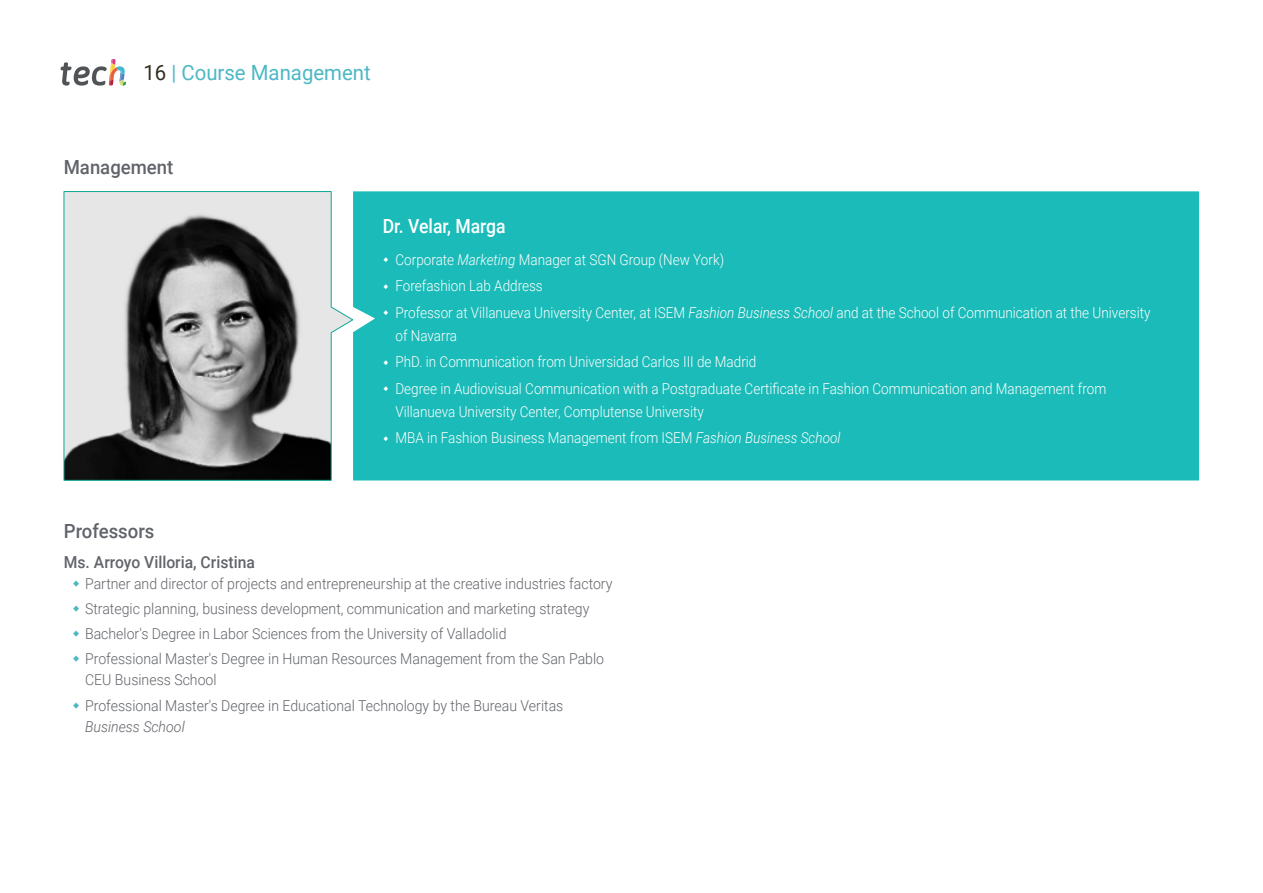
<style>
.page{position:relative;width:1263px;height:893px;background:#fff}
.page>*{position:absolute;margin:0;border:0;box-sizing:border-box;transform-origin:0 0}
.t1{font:21px "Roboto";color:#4db7c5}
.t2{font:500 19.5px "Roboto";color:#61646a;scale:.95 1}
.t3{font:500 19.5px "Roboto";color:#fff;scale:.9 1}
.t4{font:500 16.5px "Roboto";color:#61646a;scale:.95 1}
.t5{font:300 15px/26.7px "Roboto";color:#fff;scale:.9 1}
.t6{font:300 15px/25.2px "Roboto";color:#61646a;scale:.94 1}
.t7{font:italic 300 15px "Roboto";color:#61646a;scale:.94 1}
.s1{color:#312e20}
.s2{font-style:italic}
</style>
<div class="page">
<svg style="left:61px;top:59px;width:65px;height:27px"></svg>
<div style="left:353px;top:191px;width:846px;height:289px;background:#1abbb8"></div>
<svg style="left:64px;top:191px;width:289px;height:290px;background:#999b9b"></svg>
<svg style="left:384px;top:257px;width:4px;height:5px"></svg>
<svg style="left:384px;top:284px;width:4px;height:5px"></svg>
<svg style="left:384px;top:310px;width:4px;height:5px"></svg>
<svg style="left:384px;top:360px;width:4px;height:5px"></svg>
<svg style="left:384px;top:386px;width:4px;height:5px"></svg>
<svg style="left:384px;top:436px;width:4px;height:5px"></svg>
<h1 class="t1" style="left:144px;top:57px;width:229px"><span class="s1">16</span> | Course Management</h1>
<h2 class="t2" style="left:64px;top:154px;width:117px">Management</h2>
<h2 class="t3" style="left:383px;top:212px;width:138px">Dr. Velar, Marga</h2>
<p class="t5" style="left:395px;top:245px;width:840px">Corporate <span class="s2">Marketing</span> Manager at SGN Group (New York)<br>Forefashion Lab Address<br>Professor at Villanueva University Center, at ISEM <span class="s2">Fashion Business School</span> and at the School of Communication at the University</p>
<p class="t5" style="left:395px;top:321px;width:791px">of Navarra<br>PhD. in Communication from Universidad Carlos III de Madrid<br>Degree in Audiovisual Communication with a Postgraduate Certificate in Fashion Communication and Management from</p>
<p class="t5" style="left:395px;top:397px;width:496px">Villanueva University Center, Complutense University<br>MBA in Fashion Business Management from ISEM <span class="s2">Fashion Business School</span></p>
<h2 class="t2" style="left:64px;top:518px;width:97px">Professors</h2>
<p class="t4" style="left:64px;top:550px;width:203px">Ms. Arroyo Villoria, Cristina</p>
<p class="t6" style="left:85px;top:570px;width:563px">Partner and director of projects and entrepreneurship at the creative industries factory Strategic planning, business development, communication and marketing strategy Bachelor's Degree in Labor Sciences from the University of Valladolid<br>Professional Master's Degree in Human Resources Management from the San Pablo</p>
<p class="t6" style="left:85px;top:667px;width:510px">CEU Business School<br>Professional Master's Degree in Educational Technology by the Bureau Veritas</p>
<p class="t7" style="left:85px;top:716px;width:108px">Business School</p>
</div>
